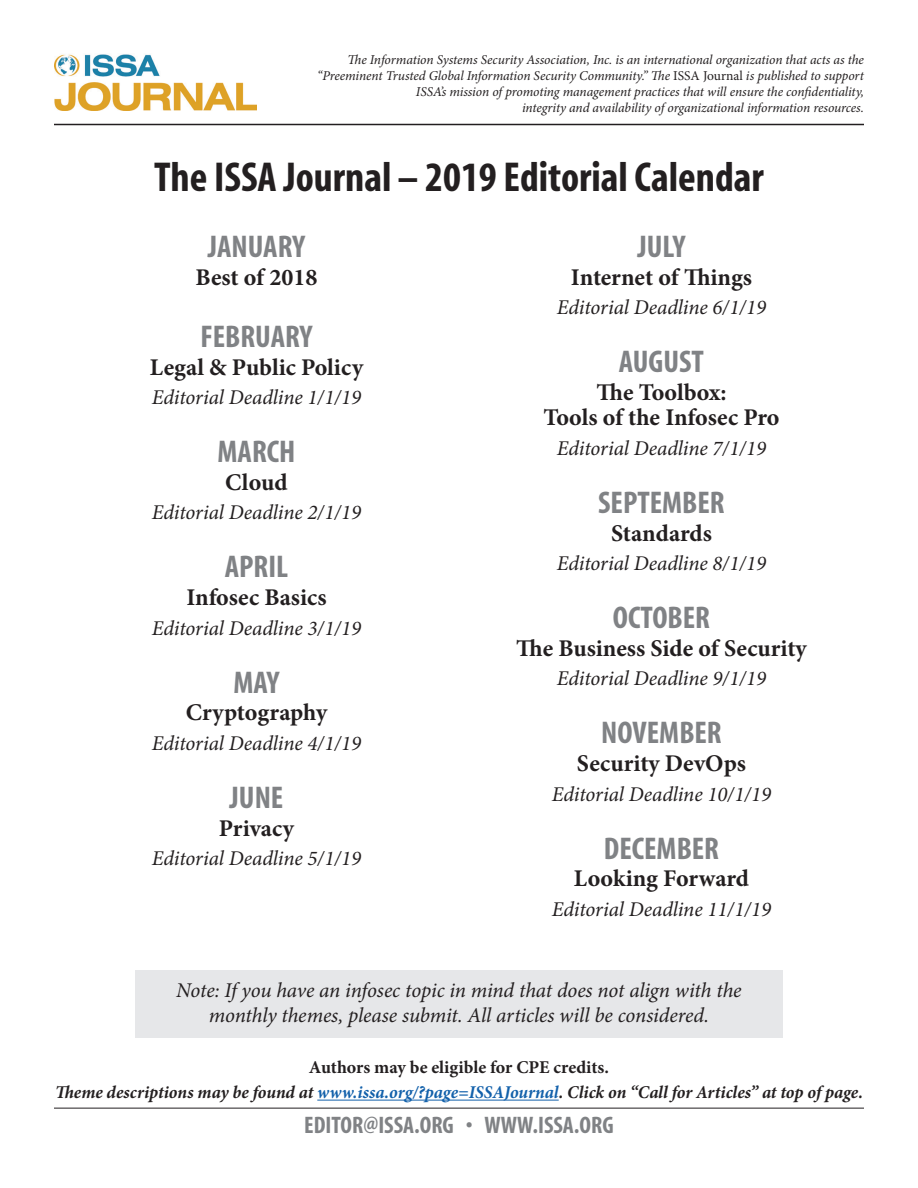
<style>
.page{position:relative;width:918px;height:1188px;background:#fff}
.page>*{position:absolute;margin:0;border:0;box-sizing:border-box;transform-origin:0 0}
.t1{font:700 condensed 42px "Myriad";color:#231f20}
.Month{font:700 condensed 31.5px "Myriad";color:#808285}
.Theme{font:700 24px/25.5px "Minion Pro";color:#231f20;text-align:center}
.Month-2{font:700 condensed 24px "Myriad";color:#808285}
.Text{font:italic 21px/25.2px "Minion Pro";letter-spacing:-.005em;color:#231f20;text-align:center}
.Theme-2{font:italic 700 18px "Minion Pro";letter-spacing:-.005em;color:#231f20}
.Theme-3{font:700 18px "Minion Pro";color:#231f20}
.Text-2{font:italic 13.5px/16.2px "Minion Pro";letter-spacing:-.01em;color:#231f20;text-align:right}
.s1{font-style:normal}
.s2{color:#1361ab}
</style>
<div class="page">
<hr style="left:54px;top:124px;width:810px;height:1px;background:#231f20">
<hr style="left:54px;top:1108px;width:810px;height:1px;background:#231f20">
<img style="left:54px;top:54px;width:202px;height:56px">
<hr style="left:317px;top:1100px;width:242px;height:1px;background:#1361ab">
<div style="left:135px;top:970px;width:648px;height:68px;background:#e6e7e9"></div>
<p class="Text-2" style="left:317px;top:51px;width:548px">The Information Systems Security Association, Inc. is an international organization that acts as the “Preeminent Trusted Global Information Security Community.” The <span class="s1">ISSA Journal</span> is published to support<br>ISSA’s mission of promoting management practices that will ensure the confidentiality,</p>
<p class="Text-2" style="left:522px;top:100px;width:343px">integrity and availability of organizational information resources.</p>
<p class="t1" style="left:154px;top:155px;width:611px">The ISSA Journal – 2019 Editorial Calendar</p>
<p class="Month" style="left:208px;top:231px;width:99px">JANUARY</p>
<p class="Theme" style="left:196px;top:264px;width:123px">Best of 2018</p>
<p class="Month" style="left:200px;top:321px;width:114px">FEBRUARY</p>
<p class="Theme" style="left:150px;top:354px;width:215px">Legal &amp; Public Policy</p>
<p class="Text" style="left:152px;top:385px;width:211px">Editorial Deadline 1/1/19</p>
<p class="Month" style="left:218px;top:436px;width:79px">MARCH</p>
<p class="Theme" style="left:225px;top:469px;width:64px">Cloud</p>
<p class="Text" style="left:152px;top:500px;width:211px">Editorial Deadline 2/1/19</p>
<p class="Month" style="left:225px;top:551px;width:65px">APRIL</p>
<p class="Theme" style="left:186px;top:584px;width:142px">Infosec Basics</p>
<p class="Text" style="left:152px;top:615px;width:211px">Editorial Deadline 3/1/19</p>
<p class="Month" style="left:233px;top:666px;width:48px">MAY</p>
<p class="Theme" style="left:186px;top:700px;width:143px">Cryptography</p>
<p class="Text" style="left:152px;top:730px;width:211px">Editorial Deadline 4/1/19</p>
<p class="Month" style="left:230px;top:782px;width:55px">JUNE</p>
<p class="Theme" style="left:219px;top:815px;width:77px">Privacy</p>
<p class="Text" style="left:152px;top:846px;width:211px">Editorial Deadline 5/1/19</p>
<p class="Month" style="left:637px;top:231px;width:50px">JULY</p>
<p class="Theme" style="left:571px;top:264px;width:183px">Internet of Things</p>
<p class="Text" style="left:557px;top:295px;width:211px">Editorial Deadline 6/1/19</p>
<p class="Month" style="left:619px;top:346px;width:87px">AUGUST</p>
<p class="Theme" style="left:543px;top:379px;width:238px">The Toolbox:<br>Tools of the Infosec Pro</p>
<p class="Text" style="left:557px;top:435px;width:211px">Editorial Deadline 7/1/19</p>
<p class="Month" style="left:598px;top:487px;width:128px">SEPTEMBER</p>
<p class="Theme" style="left:611px;top:520px;width:102px">Standards</p>
<p class="Text" style="left:557px;top:551px;width:211px">Editorial Deadline 8/1/19</p>
<p class="Month" style="left:613px;top:602px;width:99px">OCTOBER</p>
<p class="Theme" style="left:516px;top:635px;width:292px">The Business Side of Security</p>
<p class="Text" style="left:557px;top:666px;width:211px">Editorial Deadline 9/1/19</p>
<p class="Month" style="left:601px;top:717px;width:122px">NOVEMBER</p>
<p class="Theme" style="left:577px;top:750px;width:171px">Security DevOps</p>
<p class="Text" style="left:552px;top:781px;width:221px">Editorial Deadline 10/1/19</p>
<p class="Month" style="left:604px;top:832px;width:117px">DECEMBER</p>
<p class="Theme" style="left:574px;top:865px;width:177px">Looking Forward</p>
<p class="Text" style="left:552px;top:896px;width:221px">Editorial Deadline 11/1/19</p>
<p class="Text" style="left:176px;top:977px;width:567px">Note: If you have an infosec topic in mind that does not align with the monthly themes, please submit. All articles will be considered.</p>
<p class="Theme-3" style="left:309px;top:1054px;width:302px">Authors may be eligible for CPE credits.</p>
<p class="Theme-2" style="left:55px;top:1080px;width:809px">Theme descriptions may be found at <span class="s2">www.issa.org/?page=ISSAJournal</span>. Click on “Call for Articles” at top of page.</p>
<p class="Month-2" style="left:304px;top:1112px;width:311px">EDITOR@ISSA.ORG • WWW.ISSA.ORG</p>
</div>
